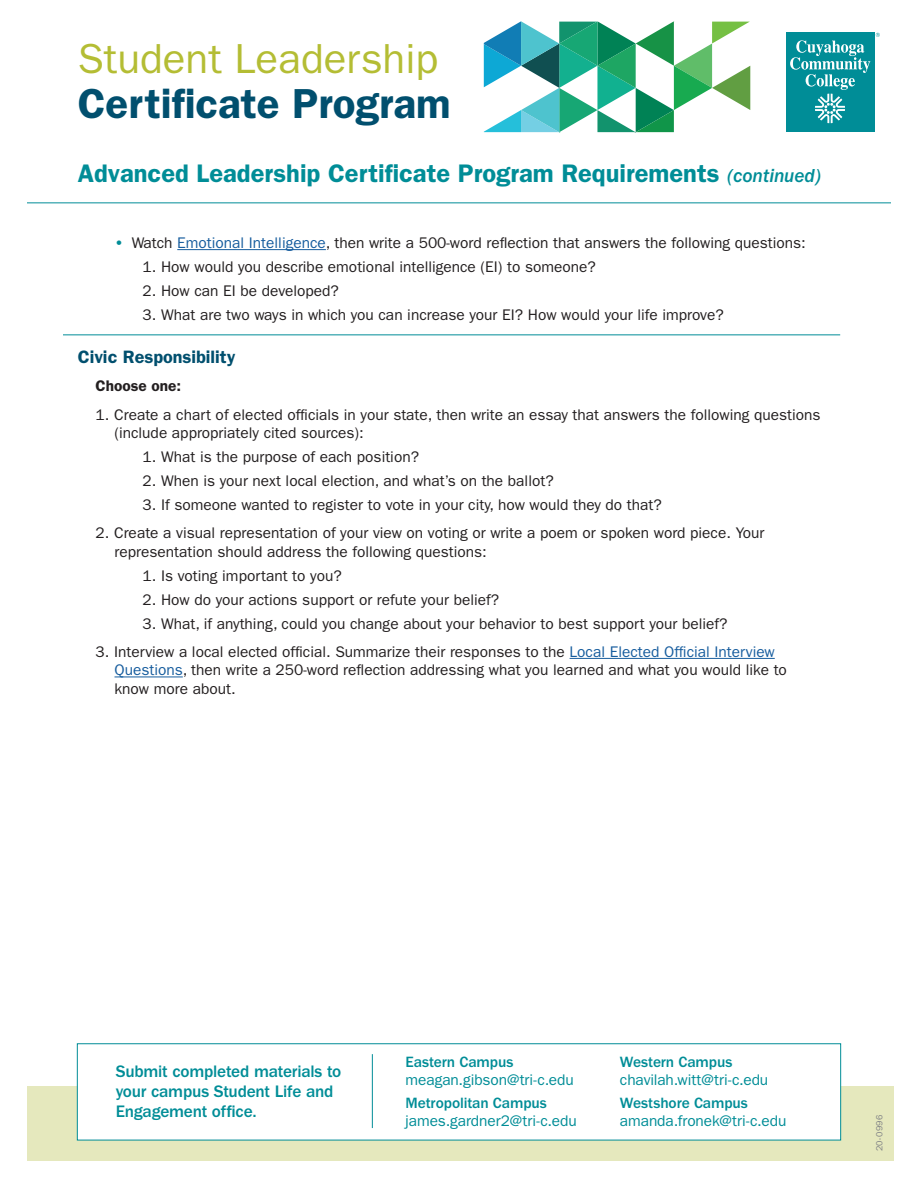
<style>
.page{position:relative;width:918px;height:1188px;background:#fff}
.page>*{position:absolute;margin:0;border:0;box-sizing:border-box;transform-origin:0 0}
.t1{font:600 42.15px "ITC Franklin Gothic Std";color:#014f6e}
.t2{font:42.15px "ITC Franklin Gothic Std";color:#b4bd34}
.t3{font:600 25.5px "ITC Franklin Gothic Std";color:#008d97}
.t4{font:600 18px "ITC Franklin Gothic Std";color:#014f6e}
.t5{font:500 17.25px/20.2px "ITC Franklin Gothic Std";letter-spacing:-.015em;color:#008d97}
.t6{font:15.45px/18.6px "ITC Franklin Gothic Std";color:#231f20}
.t7{font:15.45px "ITC Franklin Gothic Std";letter-spacing:-.005em;color:#008d97}
.t8{font:500 15.45px "ITC Franklin Gothic Std";letter-spacing:-.005em;color:#008d97}
.t9{font:600 15.45px "ITC Franklin Gothic Std";color:#231f20}
.t10{font:9px "ITC Franklin Gothic Std";letter-spacing:.03em;color:#808285}
.s1{font-family:"ITC Franklin Gothic Std Med It";font-weight:400;font-size:19.5px}
.s2{font-weight:600;color:#008d97}
.s3{color:#175d9e}
</style>
<div class="page">
<div style="left:27px;top:1086px;width:866px;height:75px;background:#e5e8bd"></div>
<div style="left:77px;top:1043px;width:764px;height:98px;background:#fff"></div>
<hr style="left:372px;top:1054px;width:1px;height:74px;background:#008d97">
<hr style="left:177px;top:249px;width:149px;height:1px;background:#175d9e">
<hr style="left:570px;top:658px;width:205px;height:1px;background:#175d9e">
<hr style="left:115px;top:677px;width:68px;height:1px;background:#175d9e">
<hr style="left:63px;top:334px;width:777px;height:1px;background:#008d97">
<div style="left:786px;top:32px;width:88px;height:100px;background:#008d97"></div>
<svg style="left:790px;top:40px;width:80px;height:83px"></svg>
<svg style="left:876px;top:33px;width:4px;height:4px"></svg>
<svg style="left:484px;top:22px;width:266px;height:110px"></svg>
<hr style="left:27px;top:202px;width:864px;height:1px;background:#008d97">
<h1 class="t2" style="left:78px;top:34px;width:362px">Student Leadership</h1>
<h1 class="t1" style="left:78px;top:78px;width:374px">Certificate Program</h1>
<h2 class="t3" style="left:78px;top:158px;width:745px">Advanced Leadership Certificate Program Requirements <span class="s1">(continued)</span></h2>
<p class="t6" style="left:115px;top:234px;width:693px"><span class="s2">•</span> Watch <span class="s3">Emotional Intelligence</span>, then write a 500-word reflection that answers the following questions:</p>
<p class="t6" style="left:143px;top:258px;width:455px">1. How would you describe emotional intelligence (EI) to someone?</p>
<p class="t6" style="left:143px;top:282px;width:198px">2. How can EI be developed?</p>
<p class="t6" style="left:143px;top:305px;width:583px">3. What are two ways in which you can increase your EI? How would your life improve?</p>
<p class="t4" style="left:78px;top:346px;width:159px">Civic Responsibility</p>
<p class="t9" style="left:96px;top:377px;width:87px">Choose one:</p>
<p class="t6" style="left:115px;top:405px;width:708px;text-indent:-19px">1. Create a chart of elected officials in your state, then write an essay that answers the following questions (include appropriately cited sources):</p>
<p class="t6" style="left:143px;top:448px;width:278px">1. What is the purpose of each position?</p>
<p class="t6" style="left:143px;top:472px;width:413px">2. When is your next local election, and what’s on the ballot?</p>
<p class="t6" style="left:143px;top:496px;width:521px">3. If someone wanted to register to vote in your city, how would they do that?</p>
<p class="t6" style="left:114px;top:524px;width:651px;text-indent:-19px">2. Create a visual representation of your view on voting or write a poem or spoken word piece. Your representation should address the following questions:</p>
<p class="t6" style="left:143px;top:566px;width:201px">1. Is voting important to you?</p>
<p class="t6" style="left:143px;top:590px;width:358px">2. How do your actions support or refute your belief?</p>
<p class="t6" style="left:143px;top:614px;width:587px">3. What, if anything, could you change about your behavior to best support your belief?</p>
<p class="t6" style="left:115px;top:643px;width:674px;text-indent:-19px">3. Interview a local elected official. Summarize their responses to the <span class="s3">Local Elected Official Interview<br>Questions</span>, then write a 250-word reflection addressing what you learned and what you would like to know more about.</p>
<p class="t5" style="left:116px;top:1061px;width:227px">Submit completed materials to your campus Student Life and<br>Engagement office.</p>
<p class="t8" style="left:406px;top:1053px;width:109px">Eastern Campus</p>
<p class="t7" style="left:406px;top:1070px;width:170px">meagan.gibson@tri-c.edu</p>
<p class="t8" style="left:406px;top:1094px;width:143px">Metropolitan Campus</p>
<p class="t7" style="left:406px;top:1112px;width:173px">james.gardner2@tri-c.edu</p>
<p class="t8" style="left:620px;top:1053px;width:114px">Western Campus</p>
<p class="t7" style="left:620px;top:1070px;width:150px">chavilah.witt@tri-c.edu</p>
<p class="t8" style="left:620px;top:1094px;width:130px">Westshore Campus</p>
<p class="t7" style="left:620px;top:1112px;width:168px">amanda.fronek@tri-c.edu</p>
<p class="t10" style="left:874px;top:1151px;width:38px;rotate:-90deg">20-0996</p>
</div>
